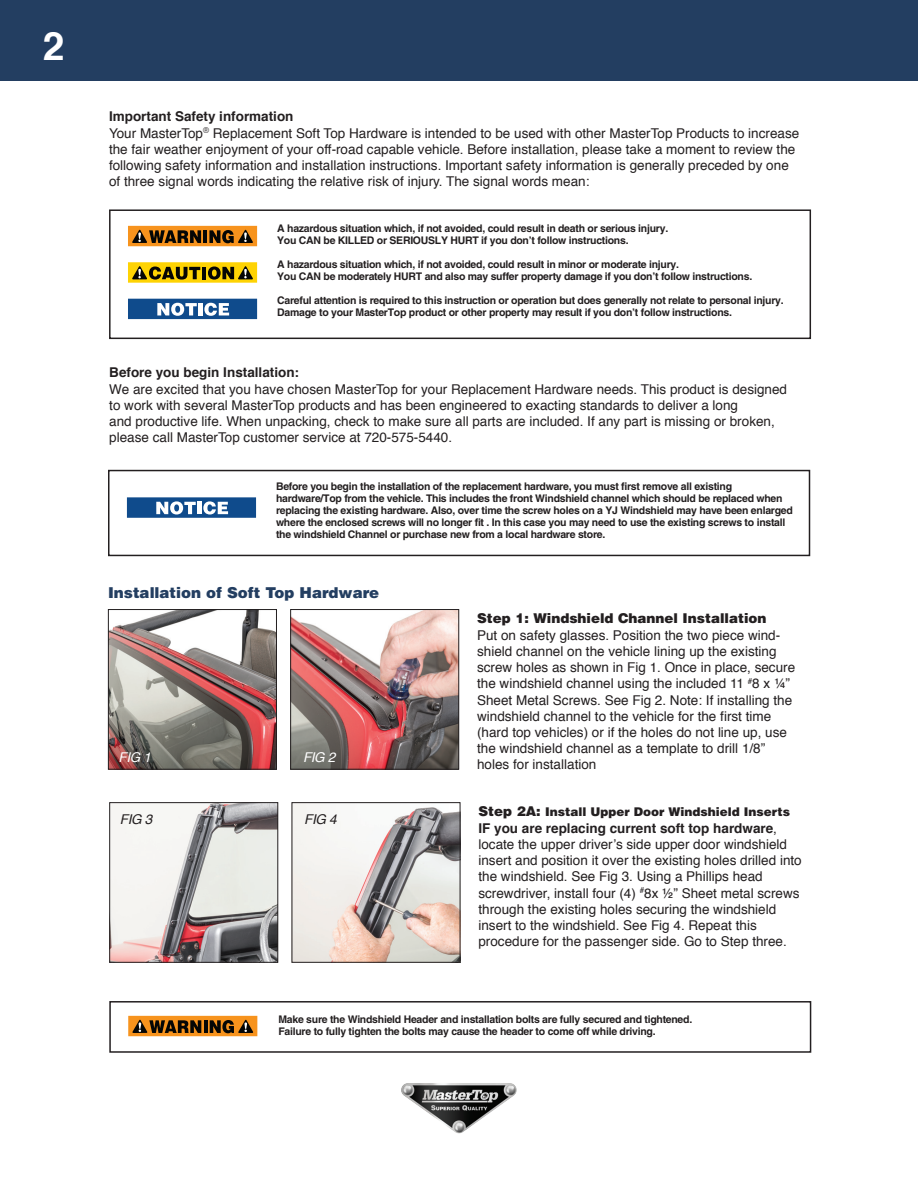
<style>
.page{position:relative;width:918px;height:1188px;background:#fff}
.page>*{position:absolute;margin:0;border:0;box-sizing:border-box;transform-origin:0 0}
.t1{font:700 39px "Helvetica";color:#fff}
.t2{font:900 15px "Helvetica";color:#233e61}
.t3{font:13.5px/16.2px "Helvetica";color:#231f20}
.t4{font:900 13.5px "Helvetica";color:#231f20}
.t5{font:700 13.5px "Helvetica";color:#231f20}
.t6{font:italic 13.5px "Helvetica";letter-spacing:-.025em;color:#fff}
.t7{font:italic 13.5px "Helvetica";letter-spacing:-.025em;color:#231f20}
.t8{font:900 12px "Helvetica";color:#231f20}
.t9{font:700 condensed 10.5px/12px "Helvetica";letter-spacing:-.025em;color:#231f20}
.s1{font-weight:700}
.s2{font-size:13.5px}
</style>
<div class="page">
<div style="left:0;top:0;width:918px;height:81px;background:#233e61"></div>
<img style="left:401px;top:1083px;width:116px;height:51px">
<div style="left:109px;top:209px;width:702px;height:130px;border:2px solid #231f20"></div>
<svg style="left:128px;top:226px;width:129px;height:20px;background:#a26317"></svg>
<svg style="left:128px;top:262px;width:129px;height:21px;background:#b2960e"></svg>
<svg style="left:128px;top:299px;width:129px;height:20px"></svg>
<svg style="left:127px;top:497px;width:129px;height:21px"></svg>
<div style="left:108px;top:470px;width:702px;height:86px;border:2px solid #231f20"></div>
<img style="left:110px;top:611px;width:165px;height:157px">
<div style="left:108px;top:609px;width:169px;height:161px;border:1px solid #231f20"></div>
<img style="left:292px;top:611px;width:165px;height:157px">
<div style="left:290px;top:609px;width:169px;height:161px;border:1px solid #231f20"></div>
<div style="left:109px;top:1001px;width:702px;height:52px;border:2px solid #231f20"></div>
<svg style="left:128px;top:1016px;width:129px;height:20px;background:#a26317"></svg>
<img style="left:111px;top:804px;width:165px;height:157px">
<div style="left:109px;top:802px;width:169px;height:161px;border:1px solid #231f20"></div>
<img style="left:294px;top:804px;width:164px;height:157px">
<div style="left:292px;top:802px;width:168px;height:161px;border:1px solid #231f20"></div>
<h1 class="t1" style="left:43px;top:30px;width:23px">2</h1>
<p class="t3" style="left:109px;top:110px;width:692px"><span class="s1">Important Safety information<br></span>Your MasterTop<sup>®</sup> Replacement Soft Top Hardware is intended to be used with other MasterTop Products to increase the fair weather enjoyment of your off-road capable vehicle. Before installation, please take a moment to review the following safety information and installation instructions. Important safety information is generally preceded by one of three signal words indicating the relative risk of injury. The signal words mean:</p>
<p class="t9" style="left:277px;top:224px;width:393px">A hazardous situation which, if not avoided, could result in death or serious injury.<br>You CAN be KILLED or SERIOUSLY HURT if you don’t follow instructions.</p>
<p class="t9" style="left:277px;top:260px;width:477px">A hazardous situation which, if not avoided, could result in minor or moderate injury.<br>You CAN be moderately HURT and also may suffer property damage if you don’t follow instructions.</p>
<p class="t9" style="left:277px;top:296px;width:508px">Careful attention is required to this instruction or operation but does generally not relate to personal injury.<br>Damage to your MasterTop product or other property may result if you don’t follow instructions.</p>
<p class="t5" style="left:109px;top:367px;width:191px">Before you begin Installation:</p>
<p class="t3" style="left:109px;top:382px;width:679px">We are excited that you have chosen MasterTop for your Replacement Hardware needs. This product is designed to work with several MasterTop products and has been engineered to exacting standards to deliver a long<br>and productive life. When unpacking, check to make sure all parts are included. If any part is missing or broken, please call MasterTop customer service at 720-575-5440.</p>
<p class="t9" style="left:276px;top:482px;width:518px">Before you begin the installation of the replacement hardware, you must first remove all existing hardware/Top from the vehicle. This includes the front Windshield channel which should be replaced when replacing the existing hardware. Also, over time the screw holes on a YJ Windshield may have been enlarged where the enclosed screws will no longer fit . In this case you may need to use the existing screws to install the windshield Channel or purchase new from a local hardware store.</p>
<p class="t2" style="left:108px;top:588px;width:273px">Installation of Soft Top Hardware</p>
<p class="t6" style="left:118px;top:752px;width:34px">FIG 1</p>
<p class="t6" style="left:303px;top:752px;width:34px">FIG 2</p>
<p class="t7" style="left:120px;top:814px;width:34px">FIG 3</p>
<p class="t7" style="left:304px;top:814px;width:34px">FIG 4</p>
<p class="t4" style="left:477px;top:613px;width:291px">Step 1: Windshield Channel Installation</p>
<p class="t3" style="left:477px;top:628px;width:320px">Put on safety glasses. Position the two piece wind&shy;shield channel on the vehicle lining up the existing screw holes as shown in Fig 1. Once in place, secure the windshield channel using the included 11 <sup>#</sup>8 x ¼” Sheet Metal Screws. See Fig 2. Note: If installing the windshield channel to the vehicle for the first time (hard top vehicles) or if the holes do not line up, use the windshield channel as a template to drill 1/8” holes for installation</p>
<p class="t8" style="left:478px;top:807px;width:313px"><span class="s2">Step 2A:</span> Install Upper Door Windshield Inserts</p>
<p class="t3" style="left:478px;top:821px;width:325px"><span class="s1">IF you are replacing current soft top hardware</span>, locate the upper driver’s side upper door windshield insert and position it over the existing holes drilled into the windshield. See Fig 3. Using a Phillips head screwdriver, install four (4) <sup>#</sup>8x ½” Sheet metal screws through the existing holes securing the windshield insert to the windshield. See Fig 4. Repeat this procedure for the passenger side. Go to Step three.</p>
<p class="t9" style="left:278px;top:1014px;width:415px">Make sure the Windshield Header and installation bolts are fully secured and tightened.<br>Failure to fully tighten the bolts may cause the header to come off while driving.</p>
</div>
